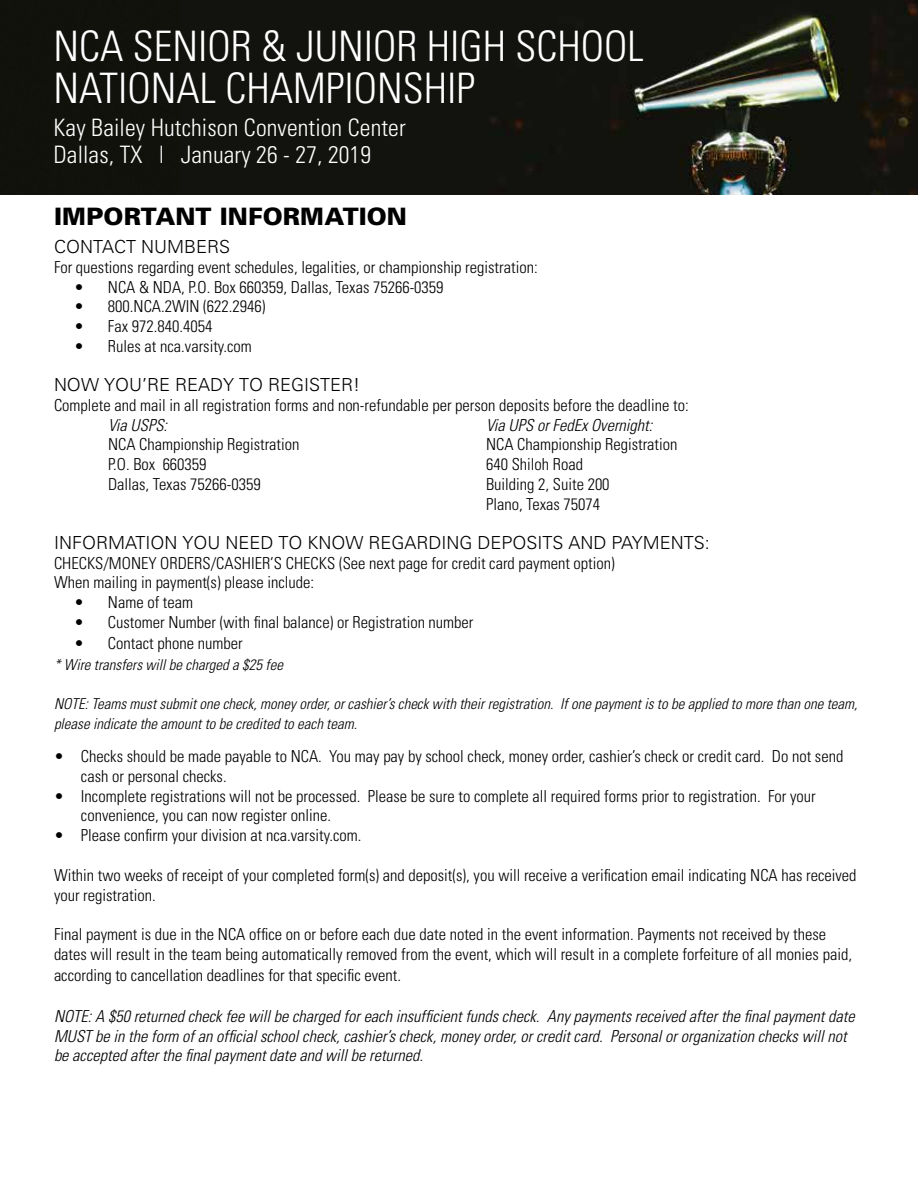
<style>
.page{position:relative;width:918px;height:1188px;background:#fff}
.page>*{position:absolute;margin:0;border:0;box-sizing:border-box;transform-origin:0 0}
.t1{font:300 condensed 42px/42px "Univers";color:#fff}
.t2{font:300 condensed 24px/27px "Univers";letter-spacing:.005em;color:#fff}
.t3{font:900 24px "Univers";letter-spacing:.005em;color:#000}
.t4{font:300 18px "Univers";color:#000}
.t5{font:300 condensed 16.5px/19.8px "Univers";color:#000}
.t6{font:italic 300 condensed 16.5px/19.8px "Univers";color:#000}
.t7{font:italic 300 condensed 15px/19.8px "Univers";color:#000}
</style>
<div class="page">
<div style="left:0;top:0;width:266px;height:195px;background:#11120c"></div>
<img style="left:180px;top:0;width:738px;height:194px">
<h1 class="t1" style="left:53px;top:25px;width:592px">NCA SENIOR &amp; JUNIOR HIGH SCHOOL<br>NATIONAL CHAMPIONSHIP</h1>
<h2 class="t2" style="left:53px;top:114px;width:354px">Kay Bailey Hutchison Convention Center<br>Dallas, TX | January 26 - 27, 2019</h2>
<h2 class="t3" style="left:54px;top:202px;width:354px">IMPORTANT INFORMATION</h2>
<p class="t4" style="left:54px;top:236px;width:178px">CONTACT NUMBERS</p>
<p class="t5" style="left:54px;top:257px;width:485px">For questions regarding event schedules, legalities, or championship registration:</p>
<p class="t5" style="left:74px;top:277px;width:371px">• NCA &amp; NDA, P.O. Box 660359, Dallas, Texas 75266-0359</p>
<p class="t5" style="left:74px;top:296px;width:193px">• 800.NCA.2WIN (622.2946)</p>
<p class="t5" style="left:74px;top:316px;width:140px">• Fax 972.840.4054</p>
<p class="t5" style="left:74px;top:336px;width:179px">• Rules at nca.varsity.com</p>
<p class="t4" style="left:54px;top:374px;width:308px">NOW YOU’RE READY TO REGISTER!</p>
<p class="t5" style="left:54px;top:395px;width:636px">Complete and mail in all registration forms and non-refundable per person deposits before the deadline to:</p>
<p class="t6" style="left:108px;top:415px;width:61px">Via USPS:</p>
<p class="t6" style="left:486px;top:415px;width:168px">Via UPS or FedEx Overnight:</p>
<p class="t5" style="left:108px;top:434px;width:193px">NCA Championship Registration</p>
<p class="t5" style="left:486px;top:434px;width:193px">NCA Championship Registration</p>
<p class="t5" style="left:108px;top:454px;width:100px">P.O. Box 660359</p>
<p class="t5" style="left:486px;top:454px;width:99px">640 Shiloh Road</p>
<p class="t5" style="left:108px;top:474px;width:154px">Dallas, Texas 75266-0359</p>
<p class="t5" style="left:486px;top:474px;width:125px">Building 2, Suite 200<br>Plano, Texas 75074</p>
<p class="t4" style="left:54px;top:532px;width:657px">INFORMATION YOU NEED TO KNOW REGARDING DEPOSITS AND PAYMENTS:</p>
<p class="t5" style="left:54px;top:553px;width:562px">CHECKS/MONEY ORDERS/CASHIER’S CHECKS (See next page for credit card payment option)<br>When mailing in payment(s) please include:</p>
<p class="t5" style="left:74px;top:592px;width:120px">• Name of team</p>
<p class="t5" style="left:74px;top:612px;width:401px">• Customer Number (with final balance) or Registration number</p>
<p class="t5" style="left:74px;top:633px;width:170px">• Contact phone number</p>
<p class="t7" style="left:54px;top:655px;width:231px">* Wire transfers will be charged a $25 fee</p>
<p class="t7" style="left:54px;top:694px;width:805px">NOTE: Teams must submit one check, money order, or cashier’s check with their registration. If one payment is to be applied to more than one team, please indicate the amount to be credited to each team.</p>
<p class="t5" style="left:81px;top:746px;width:764px;text-indent:-27px">• Checks should be made payable to NCA. You may pay by school check, money order, cashier’s check or credit card. Do not send cash or personal checks.</p>
<p class="t5" style="left:81px;top:786px;width:736px;text-indent:-27px">• Incomplete registrations will not be processed. Please be sure to complete all required forms prior to registration. For your convenience, you can now register online.</p>
<p class="t5" style="left:54px;top:825px;width:309px">• Please confirm your division at nca.varsity.com.</p>
<p class="t5" style="left:54px;top:865px;width:804px">Within two weeks of receipt of your completed form(s) and deposit(s), you will receive a verification email indicating NCA has received your registration.</p>
<p class="t5" style="left:54px;top:924px;width:800px;line-height:20.4px">Final payment is due in the NCA office on or before each due date noted in the event information. Payments not received by these dates will result in the team being automatically removed from the event, which will result in a complete forfeiture of all monies paid, according to cancellation deadlines for that specific event.</p>
<p class="t6" style="left:54px;top:1006px;width:802px">NOTE: A $50 returned check fee will be charged for each insufficient funds check. Any payments received after the final payment date<br>MUST be in the form of an official school check, cashier’s check, money order, or credit card. Personal or organization checks will not be accepted after the final payment date and will be returned.</p>
</div>
